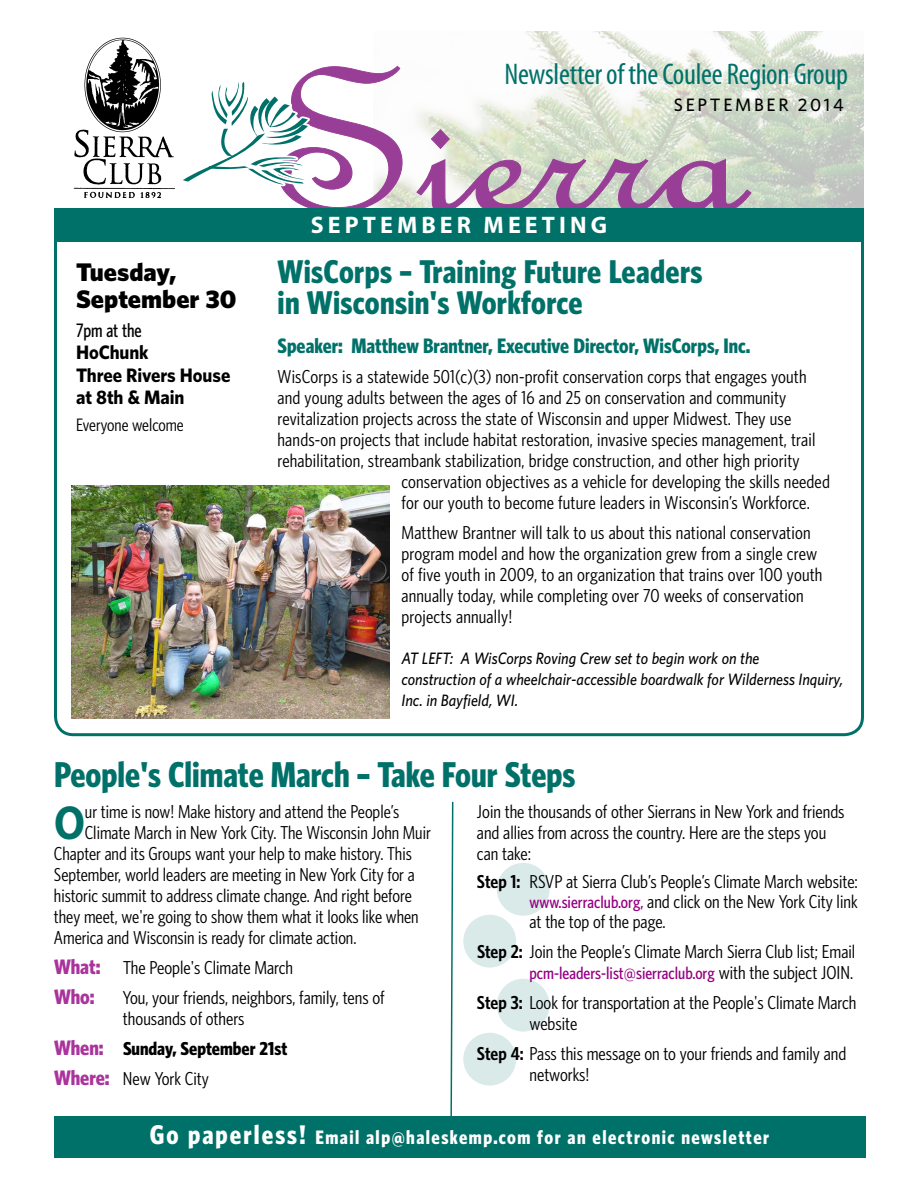
<style>
.page{position:relative;width:918px;height:1188px;background:#fff}
.page>*{position:absolute;margin:0;border:0;box-sizing:border-box;transform-origin:0 0}
.t1{font:219.15px "French Script";color:#993e97;scale:1.18 1}
.t2{font:700 47.85px "Myriad Pro";color:#007169;scale:.9 1}
.t3{font:700 36px "Whitney Condensed";color:#007169}
.t4{font:700 33px/31.5px "Whitney Condensed";letter-spacing:.01em;color:#007169}
.t5{font:condensed 30px "Myriad Pro";letter-spacing:-.01em;color:#007169}
.t6{font:900 25.5px/27px "Whitney";color:#000}
.t7{font:700 24px "Myriad Pro";letter-spacing:.17em;color:#fff}
.t8{font:700 21px "Whitney Condensed";color:#007169}
.t9{font:700 21px "Whitney Condensed";color:#ab339c}
.t10{font:700 19.5px "Whitney Condensed";letter-spacing:.075em;color:#fff}
.t11{font:700 19.5px/22.5px "Whitney";letter-spacing:-.005em;color:#000;scale:.95 1}
.t12{font:500 19.5px "Whitney Condensed";letter-spacing:-.005em;color:#000;scale:.95 1}
.t13{font:18.75px/21px "Whitney Condensed";color:#000}
.t14{font:700 18.75px/30px "Whitney Condensed";color:#000}
.t15{font:18px "Whitney Condensed";color:#000}
.t16{font:500 18px "Whitney";letter-spacing:.15em;color:#000}
.t17{font:500 17.25px "Whitney Condensed";color:#960083}
.t18{font:italic 500 16.5px/21px "Whitney";color:#000;scale:.92 1}
.s1{font-weight:600}
.s2{font-weight:500;font-size:17.25px;color:#960083}
.s3{font-weight:400;font-size:18.75px;color:#000}
.s4{font-weight:700;font-size:21px;color:#ab339c}
.s5{font-size:21px;color:#ab339c}
.s6{font-weight:400}
.s7{font-size:27px}
</style>
<div class="page">
<img style="left:403px;top:31px;width:461px;height:177px">
<svg style="left:416px;top:128px;width:336px;height:80px;background:#d4d8cc"></svg>
<svg style="left:182px;top:65px;width:221px;height:143px"></svg>
<img style="left:73px;top:37px;width:102px;height:162px">
<div style="left:54px;top:208px;width:810px;height:34px;background:#007169"></div>
<svg style="left:450px;top:801px;width:4px;height:315px"></svg>
<div style="left:54px;top:1116px;width:811px;height:41px;background:#007169"></div>
<img style="left:71px;top:485px;width:319px;height:233px">
<div style="left:497px;top:863px;width:53px;height:53px;background:#d9eae8;border-radius:50%"></div>
<div style="left:463px;top:915px;width:53px;height:53px;background:#d9eae8;border-radius:50%"></div>
<div style="left:463px;top:1033px;width:53px;height:53px;background:#d9eae8;border-radius:50%"></div>
<div style="left:497px;top:979px;width:53px;height:53px;background:#d9eae8;border-radius:50%"></div>
<h3 class="t5" style="left:504px;top:56px;width:345px">Newsletter of the Coulee Region Group</h3>
<p class="t16" style="left:674px;top:93px;width:171px">SEPTEMBER 2014</p>
<h1 class="t1" style="left:270px;top:27px;width:405px">Sierra</h1>
<h3 class="t6" style="left:76px;top:258px;width:162px">Tuesday,<br>September 30</h3>
<p class="t12" style="left:76px;top:318px;width:71px">7pm at the</p>
<p class="t11" style="left:76px;top:341px;width:164px">HoChunk<br>Three Rivers House at 8th &amp; Main</p>
<p class="t15" style="left:76px;top:414px;width:109px">Everyone welcome</p>
<p class="t7" style="left:311px;top:210px;width:192px">SEPTEMBER MEET</p>
<p class="t7" style="left:559px;top:210px;width:49px">ING</p>
<h3 class="t4" style="left:278px;top:254px;width:427px">WisCorps – Training Future Leaders in Wisconsin's Workforce</h3>
<p class="t8" style="left:278px;top:333px;width:474px">Speaker: Matthew Brantner, Executive Director, WisCorps, Inc.</p>
<p class="t13" style="left:278px;top:366px;width:531px">WisCorps is a statewide 501(c)(3) non-profit conservation corps that engages youth</p>
<p class="t13" style="left:278px;top:387px;width:510px">and young adults between the ages of 16 and 25 on conservation and community</p>
<p class="t13" style="left:278px;top:408px;width:515px">revitalization projects across the state of Wisconsin and upper Midwest. They use</p>
<p class="t13" style="left:278px;top:429px;width:539px">hands-on projects that include habitat restoration, invasive species management, trail</p>
<p class="t13" style="left:278px;top:450px;width:524px">rehabilitation, streambank stabilization, bridge construction, and other high priority</p>
<p class="t13" style="left:402px;top:471px;width:430px">conservation objectives as a vehicle for developing the skills needed</p>
<p class="t13" style="left:402px;top:492px;width:410px">for our youth to become future leaders in Wisconsin’s Workforce.</p>
<p class="t13" style="left:402px;top:522px;width:423px">Matthew Brantner will talk to us about this national conservation program model and how the organization grew from a single crew of five youth in 2009, to an organization that trains over 100 youth annually today, while completing over 70 weeks of conservation projects annually!</p>
<p class="t18" style="left:402px;top:647px;width:482px">AT LEFT: A WisCorps Roving Crew set to begin work on the<br>construction of a wheelchair-accessible boardwalk for Wilderness Inquiry,<br>Inc. in Bayfield, WI.</p>
<h3 class="t3" style="left:54px;top:751px;width:523px">People's Climate March – Take Four Steps</h3>
<h2 class="t2" style="left:54px;top:791px;width:36px">O</h2>
<p class="t13" style="left:85px;top:800px;width:316px">ur time is now! Make history and attend the People’s</p>
<p class="t13" style="left:477px;top:800px;width:369px">Join the thousands of other Sierrans in New York and friends and allies from across the country. Here are the steps you can take:</p>
<p class="t13" style="left:530px;top:870px;width:330px;line-height:20.2px;text-align:justify;text-indent:-53px"><span class="s1">Step 1:</span> RSVP at Sierra Club’s People’s Climate March website: <span class="s2">www.sierraclub.org,</span> and click on the New York City link at the top of the page.</p>
<p class="t13" style="left:477px;top:941px;width:380px"><span class="s1">Step 2:</span> Join the People’s Climate March Sierra Club list; Email</p>
<p class="t17" style="left:530px;top:962px;width:325px">pcm-leaders-list@sierraclub.org <span class="s3">with the subject JOIN.</span></p>
<p class="t13" style="left:529px;top:992px;width:328px;text-indent:-52px"><span class="s1">Step 3:</span> Look for transportation at the People's Climate March website</p>
<p class="t13" style="left:529px;top:1043px;width:318px;text-indent:-52px"><span class="s1">Step 4:</span> Pass this message on to your friends and family and networks!</p>
<p class="t13" style="left:85px;top:821px;width:347px">Climate March in New York City. The Wisconsin John Muir</p>
<p class="t13" style="left:54px;top:842px;width:359px">Chapter and its Groups want your help to make history. This</p>
<p class="t13" style="left:54px;top:863px;width:362px">September, world leaders are meeting in New York City for a</p>
<p class="t13" style="left:54px;top:884px;width:359px">historic summit to address climate change. And right before</p>
<p class="t13" style="left:54px;top:905px;width:366px">they meet, we're going to show them what it looks like when</p>
<p class="t13" style="left:54px;top:926px;width:304px">America and Wisconsin is ready for climate action.</p>
<p class="t13" style="left:54px;top:956px;width:241px"><span class="s4">What:</span> The People's Climate March</p>
<p class="t9" style="left:54px;top:983px;width:42px">Who:</p>
<p class="t13" style="left:123px;top:986px;width:263px">You, your friends, neighbors, family, tens of thousands of others</p>
<p class="t14" style="left:54px;top:1032px;width:235px"><span class="s5">When:</span> Sunday, September 21st<br><span class="s5">Where:</span> <span class="s6">New York City</span></p>
<p class="t10" style="left:150px;top:1124px;width:621px"><span class="s7">Go paperless!</span> Email alp@haleskemp.com for an electronic newsletter</p>
</div>
